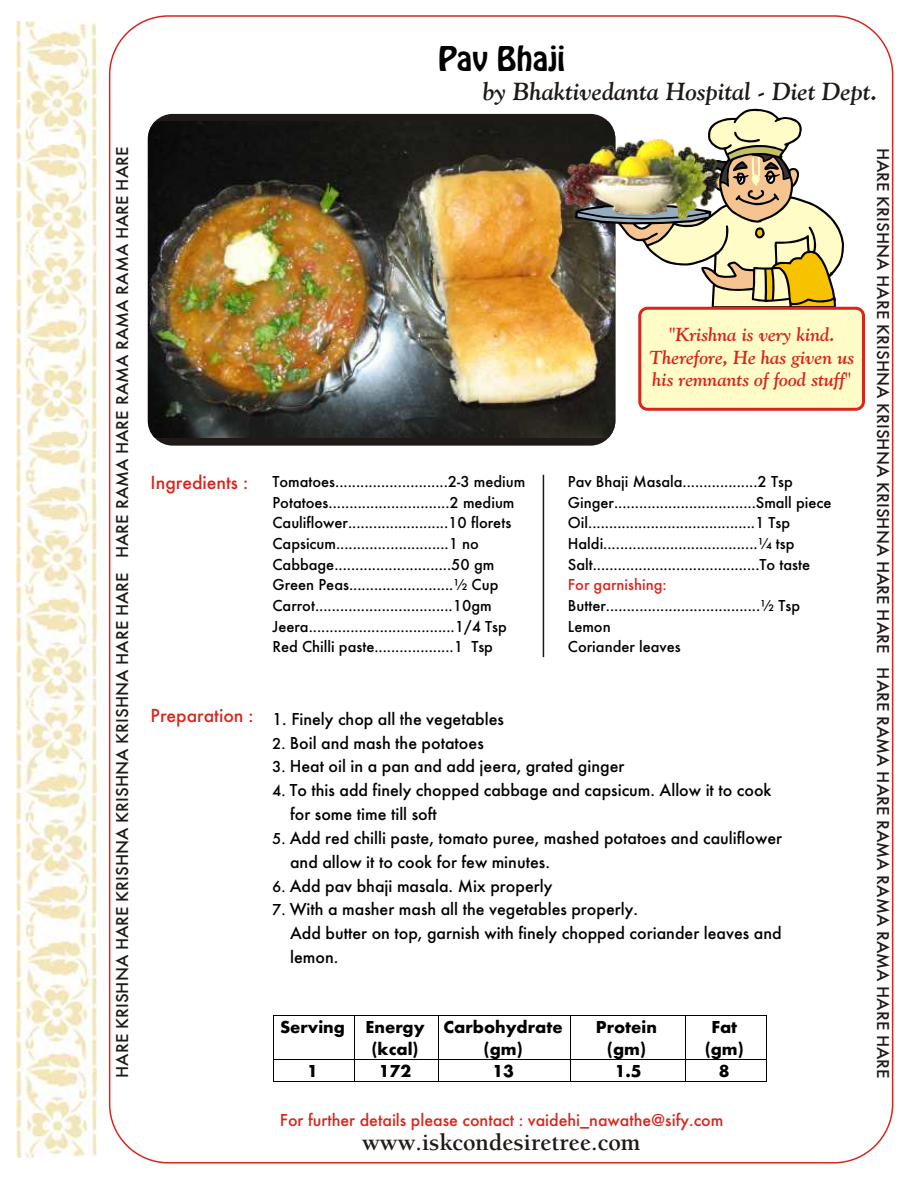
<style>
.page{position:relative;width:918px;height:1188px;background:#fff}
.page>*{position:absolute;margin:0;border:0;box-sizing:border-box;transform-origin:0 0}
.t1{font:30px "Hobo Std";color:#000}
.t2{font:italic 700 24.75px "Goudy Ol St BT";color:#1f1a17}
.t3{font:700 24.15px "Balaram";color:#1f1a17}
.t4{font:19.8px "Futura";color:#d9261c}
.t5{font:italic 700 18.9px/22.6px "Goudy Ol St BT";color:#d9261c;text-align:center}
.t6{font:18px/23.9px "Futura";color:#000}
.t7{font:700 18px/21.5px "Futura";color:#000;text-align:center}
.t8{font:18px "Futura";color:#d9261c}
.t9{font:17.85px "Futura";color:#1f1a17;scale:1.05 1}
.t10{font:16.5px/20.7px "Futura";color:#000}
.t11{font:16.5px "Futura";color:#d9261c}
.s1{font-size:16.5px}
</style>
<div class="page">
<div style="left:148px;top:114px;width:467px;height:332px;background:#1f1a17;border-radius:25px"></div>
<img style="left:148px;top:122px;width:467px;height:316px">
<svg style="left:574px;top:108px;width:270px;height:200px"></svg>
<svg style="left:578px;top:110px;width:264px;height:196px"></svg>
<div style="left:638px;top:307px;width:227px;height:104px;background:#fffcc7;border:3px solid #d9261c;border-radius:8px"></div>
<img style="left:563px;top:140px;width:156px;height:79px">
<img style="left:17px;top:21px;width:80px;height:1136px">
<hr style="left:543px;top:475px;width:1px;height:182px;background:#1f1a17">
<hr style="left:274px;top:1016px;width:80px;height:1px;background:#000">
<hr style="left:355px;top:1016px;width:84px;height:1px;background:#000">
<hr style="left:439px;top:1016px;width:132px;height:1px;background:#000">
<hr style="left:571px;top:1016px;width:114px;height:1px;background:#000">
<hr style="left:686px;top:1016px;width:80px;height:1px;background:#000">
<hr style="left:273px;top:1016px;width:1px;height:43px;background:#000">
<hr style="left:354px;top:1016px;width:1px;height:43px;background:#000">
<hr style="left:439px;top:1016px;width:1px;height:43px;background:#000">
<hr style="left:571px;top:1016px;width:1px;height:43px;background:#000">
<hr style="left:685px;top:1016px;width:1px;height:43px;background:#000">
<hr style="left:766px;top:1016px;width:1px;height:43px;background:#000">
<hr style="left:274px;top:1059px;width:80px;height:1px;background:#000">
<hr style="left:355px;top:1059px;width:84px;height:1px;background:#000">
<hr style="left:439px;top:1059px;width:132px;height:1px;background:#000">
<hr style="left:571px;top:1059px;width:114px;height:1px;background:#000">
<hr style="left:686px;top:1059px;width:80px;height:1px;background:#000">
<svg style="left:273px;top:1059px;width:1px;height:23px"></svg>
<hr style="left:274px;top:1082px;width:80px;height:1px;background:#000">
<svg style="left:354px;top:1059px;width:1px;height:23px"></svg>
<hr style="left:355px;top:1082px;width:84px;height:1px;background:#000">
<hr style="left:439px;top:1082px;width:132px;height:1px;background:#000">
<hr style="left:571px;top:1082px;width:114px;height:1px;background:#000">
<svg style="left:685px;top:1059px;width:1px;height:23px"></svg>
<hr style="left:686px;top:1082px;width:80px;height:1px;background:#000">
<svg style="left:766px;top:1059px;width:1px;height:23px"></svg>
<h1 class="t1" style="left:438px;top:45px;width:129px">Pav Bhaji</h1>
<h2 class="t2" style="left:483px;top:82px;width:396px">by Bhaktivedanta Hospital - Diet Dept.</h2>
<p class="t9" style="left:115px;top:1078px;width:888px;rotate:-90deg">HARE KRISHNA HARE KRISHNA KRISHNA KRISHNA HARE HARE HARE RAMA HARE RAMA RAMA RAMA HARE HARE</p>
<p class="t9" style="left:890px;top:148px;width:888px;rotate:90deg">HARE KRISHNA HARE KRISHNA KRISHNA KRISHNA HARE HARE HARE RAMA HARE RAMA RAMA RAMA HARE HARE</p>
<p class="t5" style="left:650px;top:325px;width:206px">"Krishna is very kind.<br>Therefore, He has given us his remnants of food stuff"</p>
<p class="t4" style="left:151px;top:475px;width:99px">Ingredients :</p>
<p class="t10" style="left:272px;top:472px;width:255px">Tomatoes...........................2-3 medium Potatoes.............................2 medium Cauliflower........................10 florets Capsicum...........................1 no Cabbage............................50 gm Green Peas.........................½ Cup Carrot.................................10gm Jeera...................................1/4 Tsp Red Chilli paste...................1 Tsp</p>
<p class="t10" style="left:568px;top:472px;width:265px">Pav Bhaji Masala..................2 Tsp Ginger..................................Small piece Oil........................................1 Tsp Haldi.....................................¼ tsp Salt........................................To taste</p>
<p class="t10" style="left:568px;top:596px;width:234px">Butter.....................................½ Tsp<br>Lemon<br>Coriander leaves</p>
<p class="t11" style="left:568px;top:578px;width:100px">For garnishing:</p>
<p class="t4" style="left:151px;top:707px;width:104px">Preparation :</p>
<p class="t6" style="left:272px;top:708px;width:233px">1. Finely chop all the vegetables</p>
<p class="t6" style="left:272px;top:732px;width:213px"><span class="s1">2.</span> Boil and mash the potatoes</p>
<p class="t6" style="left:272px;top:756px;width:354px"><span class="s1">3.</span> Heat oil in a pan and add jeera, grated ginger</p>
<p class="t6" style="left:290px;top:780px;width:483px;text-indent:-18px"><span class="s1">4.</span> To this add finely chopped cabbage and capsicum. Allow it to cook for some time till soft</p>
<p class="t6" style="left:290px;top:827px;width:494px;text-indent:-18px"><span class="s1">5.</span> Add red chilli paste, tomato puree, mashed potatoes and cauliflower and allow it to cook for few minutes.</p>
<p class="t6" style="left:272px;top:875px;width:282px"><span class="s1">6.</span> Add pav bhaji masala. Mix properly</p>
<p class="t6" style="left:290px;top:899px;width:493px;text-indent:-18px"><span class="s1">7.</span> With a masher mash all the vegetables properly.<br>Add butter on top, garnish with finely chopped coriander leaves and lemon.</p>
<p class="t7" style="left:371px;top:1018px;width:55px;text-align:left;text-indent:-91px">Serving Energy (kcal)</p>
<p class="t7" style="left:444px;top:1018px;width:121px">Carbohydrate (gm)</p>
<p class="t7" style="left:596px;top:1018px;width:63px">Protein (gm)</p>
<p class="t7" style="left:705px;top:1018px;width:41px">Fat (gm)</p>
<p class="t7" style="left:307px;top:1062px;width:12px">1</p>
<p class="t7" style="left:379px;top:1062px;width:34px">172</p>
<p class="t7" style="left:492px;top:1062px;width:23px">13</p>
<p class="t7" style="left:615px;top:1062px;width:29px">1.5</p>
<p class="t7" style="left:719px;top:1062px;width:12px">8</p>
<p class="t8" style="left:280px;top:1113px;width:445px">For further details please contact : vaidehi_nawathe@sify.com</p>
<h3 class="t3" style="left:362px;top:1127px;width:280px">www.iskcondesiretree.com</h3>
</div>
